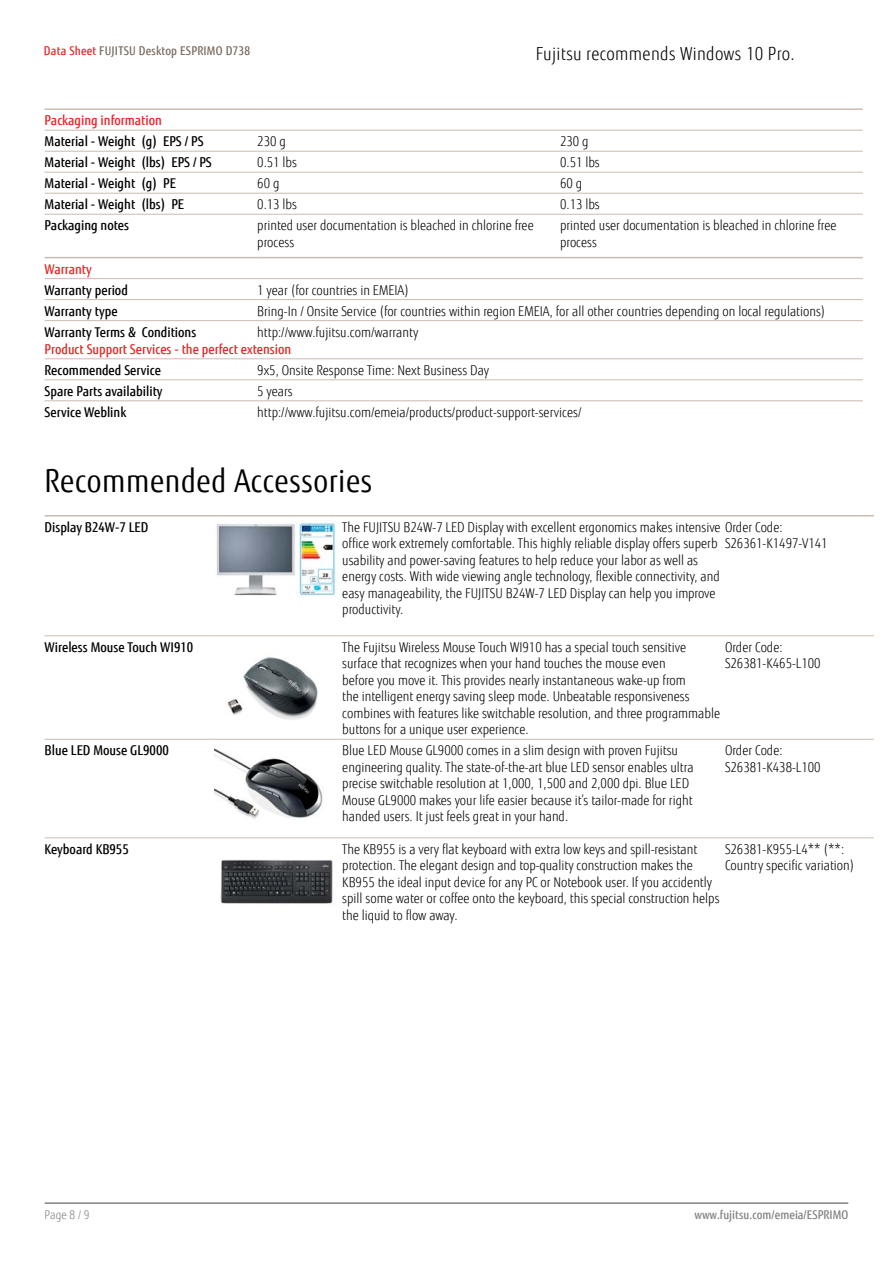
<style>
.page{position:relative;width:893px;height:1263px;background:#fff}
.page>*{position:absolute;margin:0;border:0;box-sizing:border-box;transform-origin:0 0}
.t1{font:31.5px "Fujitsu Sans";letter-spacing:.02em;color:#000;scale:.9 1}
.t2{font:300 18px "Fujitsu Sans";letter-spacing:.02em;color:#000;scale:.9 1}
.t3{font:300 13.5px/16.5px "Fujitsu Sans";color:#000;scale:.9 1}
.t4{font:500 13.5px "Fujitsu Sans";color:#000;scale:.9 1}
.t5{font:500 13.5px "Fujitsu Sans";color:#e92425;scale:.9 1}
.t6{font:500 12px "Fujitsu Sans";letter-spacing:.02em;color:#79695e;scale:.9 1}
.t7{font:500 12px "Fujitsu Sans";letter-spacing:.005em;color:#818280;scale:.9 1}
.t8{font:300 12px "Fujitsu Sans";color:#818280;scale:.9 1}
.s1{color:#e92425}
</style>
<div class="page">
<hr style="left:45px;top:1202px;width:803px;height:2px;background:#818280">
<hr style="left:45px;top:108px;width:212px;height:2px;background:#c9bbb0">
<hr style="left:257px;top:108px;width:303px;height:2px;background:#c9bbb0">
<hr style="left:560px;top:108px;width:303px;height:2px;background:#c9bbb0">
<hr style="left:45px;top:130px;width:212px;height:1px;background:#c9bbb0">
<hr style="left:257px;top:130px;width:303px;height:1px;background:#c9bbb0">
<hr style="left:560px;top:130px;width:303px;height:1px;background:#c9bbb0">
<hr style="left:45px;top:151px;width:212px;height:1px;background:#c9bbb0">
<hr style="left:257px;top:151px;width:303px;height:1px;background:#c9bbb0">
<hr style="left:560px;top:151px;width:303px;height:1px;background:#c9bbb0">
<hr style="left:45px;top:172px;width:212px;height:1px;background:#c9bbb0">
<hr style="left:257px;top:172px;width:303px;height:1px;background:#c9bbb0">
<hr style="left:560px;top:172px;width:303px;height:1px;background:#c9bbb0">
<hr style="left:45px;top:193px;width:212px;height:1px;background:#c9bbb0">
<hr style="left:257px;top:193px;width:303px;height:1px;background:#c9bbb0">
<hr style="left:560px;top:193px;width:303px;height:1px;background:#c9bbb0">
<hr style="left:45px;top:214px;width:212px;height:1px;background:#c9bbb0">
<hr style="left:257px;top:214px;width:303px;height:1px;background:#c9bbb0">
<hr style="left:560px;top:214px;width:303px;height:1px;background:#c9bbb0">
<hr style="left:45px;top:257px;width:212px;height:1px;background:#c9bbb0">
<hr style="left:257px;top:257px;width:606px;height:1px;background:#c9bbb0">
<hr style="left:45px;top:278px;width:212px;height:1px;background:#c9bbb0">
<hr style="left:257px;top:278px;width:606px;height:1px;background:#c9bbb0">
<hr style="left:45px;top:299px;width:212px;height:1px;background:#c9bbb0">
<hr style="left:257px;top:299px;width:606px;height:1px;background:#c9bbb0">
<hr style="left:45px;top:320px;width:212px;height:1px;background:#c9bbb0">
<hr style="left:257px;top:320px;width:606px;height:1px;background:#c9bbb0">
<hr style="left:45px;top:358px;width:212px;height:1px;background:#c9bbb0">
<hr style="left:257px;top:358px;width:606px;height:1px;background:#c9bbb0">
<hr style="left:45px;top:379px;width:212px;height:1px;background:#c9bbb0">
<hr style="left:257px;top:379px;width:606px;height:1px;background:#c9bbb0">
<hr style="left:45px;top:400px;width:212px;height:1px;background:#c9bbb0">
<hr style="left:257px;top:400px;width:606px;height:1px;background:#c9bbb0">
<hr style="left:45px;top:515px;width:170px;height:1px;background:#c9bbb0">
<hr style="left:215px;top:515px;width:127px;height:1px;background:#c9bbb0">
<hr style="left:342px;top:515px;width:383px;height:1px;background:#c9bbb0">
<hr style="left:725px;top:515px;width:149px;height:1px;background:#c9bbb0">
<hr style="left:45px;top:635px;width:170px;height:1px;background:#c9bbb0">
<hr style="left:215px;top:635px;width:127px;height:1px;background:#c9bbb0">
<hr style="left:342px;top:635px;width:383px;height:1px;background:#c9bbb0">
<hr style="left:725px;top:635px;width:149px;height:1px;background:#c9bbb0">
<hr style="left:45px;top:739px;width:170px;height:1px;background:#c9bbb0">
<hr style="left:215px;top:739px;width:127px;height:1px;background:#c9bbb0">
<hr style="left:342px;top:739px;width:383px;height:1px;background:#c9bbb0">
<hr style="left:725px;top:739px;width:149px;height:1px;background:#c9bbb0">
<hr style="left:45px;top:837px;width:170px;height:1px;background:#c9bbb0">
<hr style="left:215px;top:837px;width:127px;height:1px;background:#c9bbb0">
<hr style="left:342px;top:837px;width:383px;height:1px;background:#c9bbb0">
<hr style="left:725px;top:837px;width:149px;height:1px;background:#c9bbb0">
<img style="left:216px;top:522px;width:119px;height:74px">
<img style="left:226px;top:656px;width:92px;height:64px">
<img style="left:215px;top:748px;width:108px;height:71px">
<img style="left:220px;top:859px;width:113px;height:45px">
<p class="t6" style="left:44px;top:43px;width:231px"><span class="s1">Data Sheet</span> FUJITSU Desktop ESPRIMO D738</p>
<h2 class="t2" style="left:536px;top:43px;width:289px">Fujitsu recommends Windows 10 Pro.</h2>
<p class="t5" style="left:45px;top:112px;width:132px">Packaging information</p>
<p class="t4" style="left:45px;top:133px;width:178px">Material - Weight (g) EPS / PS</p>
<p class="t3" style="left:257px;top:133px;width:33px">230 g</p>
<p class="t3" style="left:560px;top:133px;width:33px">230 g</p>
<p class="t4" style="left:45px;top:154px;width:187px">Material - Weight (lbs) EPS / PS</p>
<p class="t3" style="left:257px;top:154px;width:46px">0.51 lbs</p>
<p class="t3" style="left:560px;top:154px;width:46px">0.51 lbs</p>
<p class="t4" style="left:45px;top:175px;width:147px">Material - Weight (g) PE</p>
<p class="t3" style="left:257px;top:175px;width:26px">60 g</p>
<p class="t3" style="left:560px;top:175px;width:26px">60 g</p>
<p class="t4" style="left:45px;top:196px;width:157px">Material - Weight (lbs) PE</p>
<p class="t3" style="left:257px;top:196px;width:46px">0.13 lbs</p>
<p class="t3" style="left:560px;top:196px;width:46px">0.13 lbs</p>
<p class="t4" style="left:45px;top:217px;width:95px">Packaging notes</p>
<p class="t3" style="left:257px;top:217px;width:309px">printed user documentation is bleached in chlorine free process</p>
<p class="t3" style="left:560px;top:217px;width:309px">printed user documentation is bleached in chlorine free process</p>
<p class="t5" style="left:45px;top:260px;width:54px">Warranty</p>
<p class="t4" style="left:45px;top:281px;width:94px">Warranty period</p>
<p class="t3" style="left:257px;top:282px;width:170px">1 year (for countries in EMEIA)</p>
<p class="t4" style="left:45px;top:302px;width:83px">Warranty type</p>
<p class="t3" style="left:257px;top:303px;width:633px">Bring-In / Onsite Service (for countries within region EMEIA, for all other countries depending on local regulations)</p>
<p class="t4" style="left:45px;top:323px;width:170px">Warranty Terms &amp; Conditions</p>
<p class="t3" style="left:257px;top:324px;width:180px">http://www.fujitsu.com/warranty</p>
<p class="t5" style="left:45px;top:341px;width:276px">Product Support Services - the perfect extension</p>
<p class="t4" style="left:45px;top:362px;width:131px">Recommended Service</p>
<p class="t3" style="left:257px;top:362px;width:259px">9x5, Onsite Response Time: Next Business Day</p>
<p class="t4" style="left:45px;top:383px;width:133px">Spare Parts availability</p>
<p class="t3" style="left:257px;top:383px;width:41px">5 years</p>
<p class="t4" style="left:45px;top:404px;width:92px">Service Weblink</p>
<p class="t3" style="left:257px;top:404px;width:362px">http://www.fujitsu.com/emeia/products/product-support-services/</p>
<h1 class="t1" style="left:45px;top:462px;width:365px">Recommended Accessories</h1>
<p class="t4" style="left:45px;top:518px;width:117px">Display B24W-7 LED</p>
<p class="t3" style="left:342px;top:519px;width:491px">The FUJITSU B24W-7 LED Display with excellent ergonomics makes intensive Order Code: office work extremely comfortable. This highly reliable display offers superb<br>usability and power-saving features to help reduce your labor as well as<br>energy costs. With wide viewing angle technology, flexible connectivity, and<br>easy manageability, the FUJITSU B24W-7 LED Display can help you improve<br>productivity.</p>
<p class="t3" style="left:725px;top:535px;width:116px">S26361-K1497-V141</p>
<p class="t4" style="left:45px;top:638px;width:167px">Wireless Mouse Touch WI910</p>
<p class="t3" style="left:342px;top:639px;width:421px">The Fujitsu Wireless Mouse Touch WI910 has a special touch sensitive surface that recognizes when your hand touches the mouse even<br>before you move it. This provides nearly instantaneous wake-up from<br>the intelligent energy saving sleep mode. Unbeatable responsiveness combines with features like switchable resolution, and three programmable buttons for a unique user experience.</p>
<p class="t3" style="left:725px;top:639px;width:108px">Order Code:<br>S26381-K465-L100</p>
<p class="t4" style="left:45px;top:742px;width:140px">Blue LED Mouse GL9000</p>
<p class="t3" style="left:342px;top:742px;width:392px">Blue LED Mouse GL9000 comes in a slim design with proven Fujitsu engineering quality. The state-of-the-art blue LED sensor enables ultra precise switchable resolution at 1,000, 1,500 and 2,000 dpi. Blue LED Mouse GL9000 makes your life easier because it’s tailor-made for right handed users. It just feels great in your hand.</p>
<p class="t3" style="left:725px;top:742px;width:108px">Order Code:<br>S26381-K438-L100</p>
<p class="t4" style="left:45px;top:840px;width:95px">Keyboard KB955</p>
<p class="t3" style="left:342px;top:841px;width:421px">The KB955 is a very flat keyboard with extra low keys and spill-resistant protection. The elegant design and top-quality construction makes the KB955 the ideal input device for any PC or Notebook user. If you accidently spill some water or coffee onto the keyboard, this special construction helps the liquid to flow away.</p>
<p class="t3" style="left:725px;top:841px;width:145px">S26381-K955-L4** (**:<br>Country specific variation)</p>
<p class="t8" style="left:45px;top:1208px;width:51px">Page 8 / 9</p>
<p class="t7" style="left:694px;top:1208px;width:173px">www.fujitsu.com/emeia/ESPRIMO</p>
</div>
